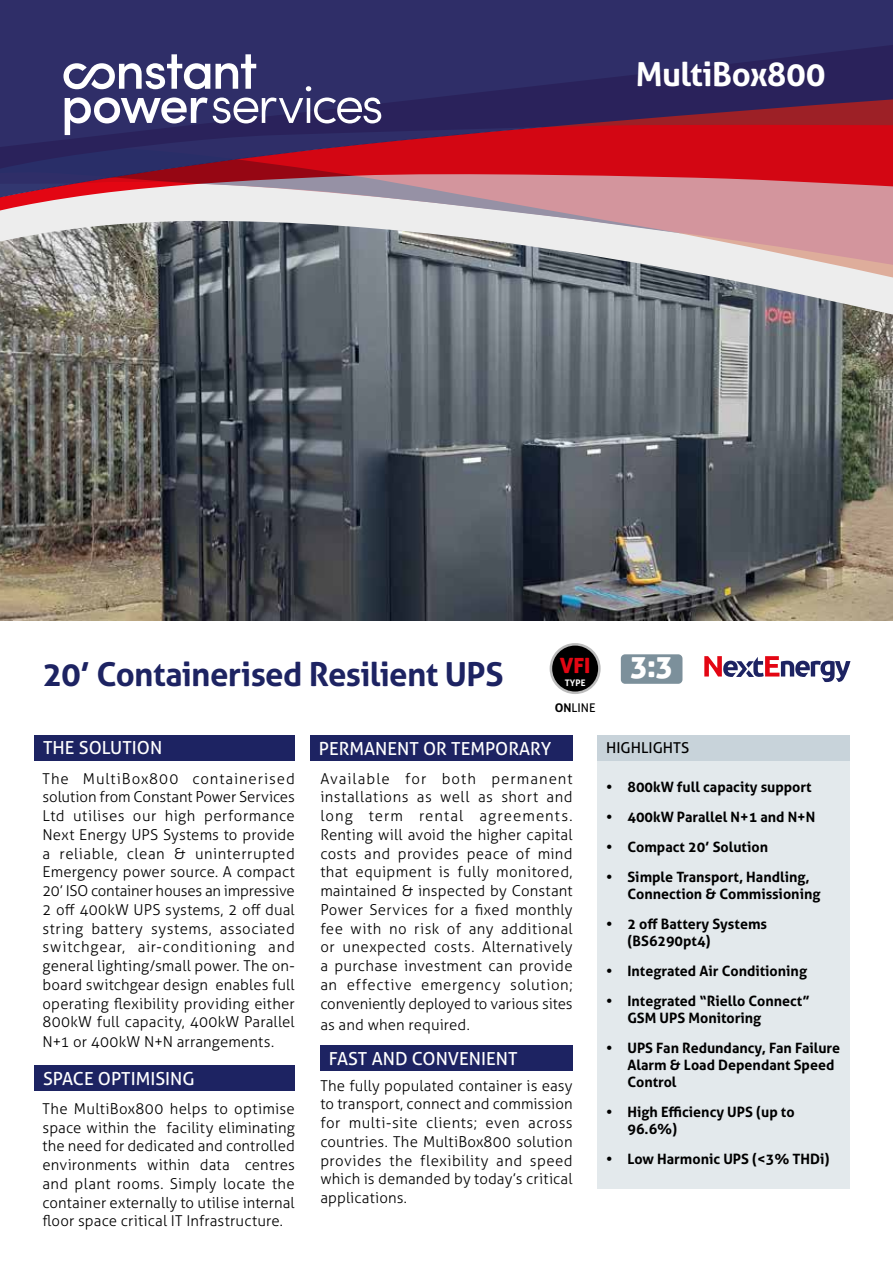
<style>
.page{position:relative;width:893px;height:1263px;background:#fff}
.page>*{position:absolute;margin:0;border:0;box-sizing:border-box;transform-origin:0 0}
.t1{font:700 33px "Aller";letter-spacing:-.02em;color:#1d2362}
.t2{font:700 33px "Aller";letter-spacing:-.015em;color:#fff}
.t3{font:30px "Aller Display";color:#fff}
.t4{font:21px "Aller Display";color:#e30613}
.t5{font:18px "Aller";color:#fff}
.t6{font:300 15px/18.8px "Aller";letter-spacing:.01em;color:#000;text-align:justify}
.t7{font:15px "Aller";color:#000}
.t8{font:700 14.25px/17.1px "Aller";color:#000}
.t9{font:12px "Aller";color:#000}
.t10{font:700 9px "Aller";color:#fff}
.s1{font-weight:700}
</style>
<div class="page">
<img style="left:0;top:437px;width:893px;height:183px">
<svg style="left:0;top:407px;width:893px;height:30px;background:#5a6063"></svg>
<svg style="left:0;top:357px;width:893px;height:50px;background:#61676a"></svg>
<svg style="left:0;top:220px;width:893px;height:137px;background:#838386"></svg>
<svg style="left:0;top:220px;width:685px;height:14px;background:#bab8bb"></svg>
<svg style="left:0;top:202px;width:893px;height:18px;background:#dec3c8"></svg>
<svg style="left:0;top:0;width:893px;height:202px;background:#66315a"></svg>
<svg style="left:63px;top:54px;width:318px;height:81px"></svg>
<svg style="left:550px;top:643px;width:51px;height:51px"></svg>
<div style="left:552px;top:646px;width:46px;height:45px;background:#000;border-radius:50%"></div>
<div style="left:621px;top:654px;width:61px;height:30px;background:#7c909b;border-radius:4px"></div>
<div style="left:320px;top:1045px;width:253px;height:26px;background:#1d2362"></div>
<div style="left:35px;top:735px;width:260px;height:25px;background:#1d2362"></div>
<div style="left:35px;top:1065px;width:260px;height:26px;background:#1d2362"></div>
<div style="left:310px;top:735px;width:263px;height:26px;background:#1d2362"></div>
<div style="left:598px;top:760px;width:252px;height:429px;background:#e3e9ec"></div>
<div style="left:598px;top:735px;width:252px;height:25px;background:#c8d3da"></div>
<svg style="left:704px;top:656px;width:146px;height:26px"></svg>
<h1 class="t2" style="left:636px;top:54px;width:191px">MultiBox800</h1>
<h1 class="t1" style="left:43px;top:654px;width:462px">20’ Containerised Resilient UPS</h1>
<h3 class="t4" style="left:560px;top:652px;width:32px">VFI</h3>
<p class="t10" style="left:565px;top:677px;width:22px">TYPE</p>
<p class="t9" style="left:555px;top:700px;width:42px"><span class="s1">ON</span>LINE</p>
<p class="t5" style="left:43px;top:737px;width:121px">THE SOLUTION</p>
<p class="t6" style="left:43px;top:769px;width:254px">The MultiBox800 containerised solution from Constant Power Services Ltd utilises our high performance Next Energy UPS Systems to provide a reliable, clean &amp; uninterrupted Emergency power source. A compact 20’ ISO container houses an impressive 2 off 400kW UPS systems, 2 off dual string battery systems, associated switchgear, air-conditioning and general lighting/small power. The on&shy;board switchgear design enables full operating flexibility providing either 800kW full capacity, 400kW Parallel N+1 or 400kW N+N arrangements.</p>
<p class="t5" style="left:43px;top:1067px;width:153px">SPACE OPTIMISING</p>
<p class="t6" style="left:43px;top:1099px;width:254px">The MultiBox800 helps to optimise space within the facility eliminating the need for dedicated and controlled environments within data centres and plant rooms. Simply locate the container externally to utilise internal floor space critical IT Infrastructure.</p>
<p class="t5" style="left:319px;top:738px;width:234px">PERMANENT OR TEMPORARY</p>
<p class="t6" style="left:320px;top:769px;width:254px">Available for both permanent installations as well as short and long term rental agreements.<br>Renting will avoid the higher capital costs and provides peace of mind that equipment is fully monitored, maintained &amp; inspected by Constant Power Services for a fixed monthly fee with no risk of any additional or unexpected costs. Alternatively a purchase investment can provide an effective emergency solution; conveniently deployed to various sites</p>
<p class="t6" style="left:320px;top:1015px;width:151px">as and when required.</p>
<p class="t5" style="left:329px;top:1047px;width:190px">FAST AND CONVENIENT</p>
<p class="t6" style="left:320px;top:1076px;width:254px">The fully populated container is easy to transport, connect and commission for multi-site clients; even across countries. The MultiBox800 solution provides the flexibility and speed which is demanded by today’s critical applications.</p>
<h2 class="t3" style="left:631px;top:647px;width:43px">3:3</h2>
<p class="t7" style="left:606px;top:739px;width:84px">HIGHLIGHTS</p>
<p class="t8" style="left:606px;top:779px;width:207px">• 800kW full capacity support</p>
<p class="t8" style="left:606px;top:808px;width:211px">• 400kW Parallel N+1 and N+N</p>
<p class="t8" style="left:606px;top:838px;width:163px">• Compact 20’ Solution</p>
<p class="t8" style="left:627px;top:868px;width:195px;text-indent:-21px">• Simple Transport, Handling,<br>Connection &amp; Commissioning</p>
<p class="t8" style="left:627px;top:915px;width:141px;text-indent:-21px">• 2 off Battery Systems (BS6290pt4)</p>
<p class="t8" style="left:606px;top:962px;width:202px">• Integrated Air Conditioning</p>
<p class="t8" style="left:627px;top:992px;width:184px;text-indent:-21px">• Integrated “Riello Connect”<br>GSM UPS Monitoring</p>
<p class="t8" style="left:627px;top:1039px;width:214px;text-indent:-21px">• UPS Fan Redundancy, Fan Failure<br>Alarm &amp; Load Dependant Speed<br>Control</p>
<p class="t8" style="left:627px;top:1103px;width:169px;text-indent:-21px">• High Efficiency UPS (up to<br>96.6%)</p>
<p class="t8" style="left:606px;top:1150px;width:225px">• Low Harmonic UPS (&lt;3% THDi)</p>
</div>
